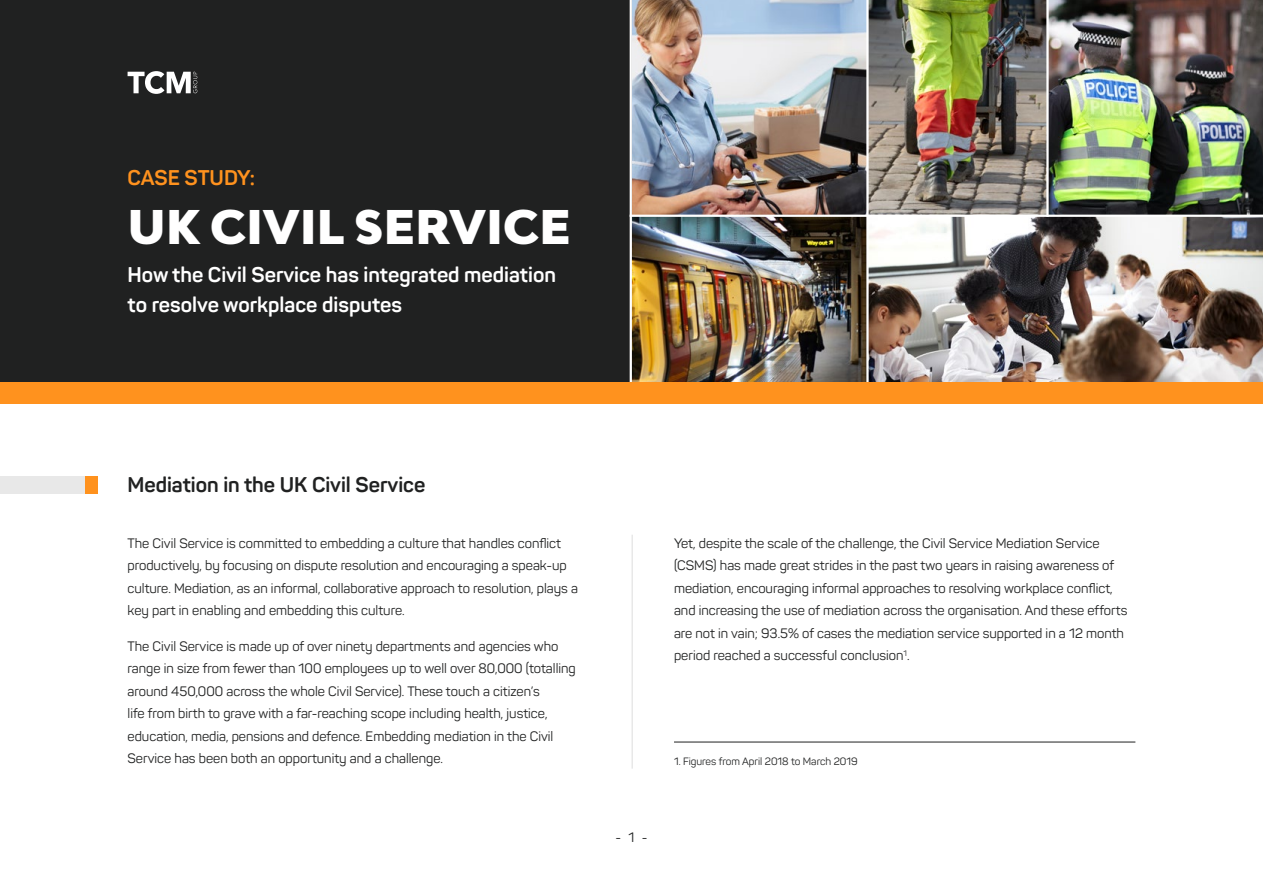
<style>
.page{position:relative;width:1263px;height:893px;background:#fff}
.page>*{position:absolute;margin:0;border:0;box-sizing:border-box;transform-origin:0 0}
.t1{font:900 46.05px "Bw Modelica";letter-spacing:.01em;color:#fff}
.t2{font:700 21px/30px "Panton";color:#fff}
.t3{font:700 21px "Panton";color:#202121}
.t4{font:700 21px "Panton";color:#ff921e}
.t5{font:13.5px/22.5px "Panton";color:#202121}
.t6{font:10.5px "Panton";color:#202121}
</style>
<div class="page">
<hr style="left:631px;top:535px;width:2px;height:234px;background:#e8e8e8">
<img style="left:632px;top:0;width:414px;height:215px">
<div style="left:0;top:0;width:631px;height:393px;background:#202121"></div>
<svg style="left:128px;top:71px;width:69px;height:23px"></svg>
<hr style="left:674px;top:742px;width:461px;height:1px;background:#202121">
<div style="left:0;top:476px;width:85px;height:17px;background:#e8e8e8"></div>
<img style="left:1049px;top:0;width:214px;height:215px">
<img style="left:632px;top:217px;width:631px;height:166px">
<hr style="left:630px;top:0;width:2px;height:393px;background:#fff">
<hr style="left:866px;top:0;width:3px;height:393px;background:#fff">
<div style="left:0;top:383px;width:1263px;height:21px;background:#ff921e"></div>
<div style="left:85px;top:476px;width:13px;height:17px;background:#ff921e"></div>
<h2 class="t4" style="left:128px;top:164px;width:129px">CASE STUDY:</h2>
<h1 class="t1" style="left:128px;top:197px;width:444px">UK CIVIL SERVICE</h1>
<h2 class="t2" style="left:128px;top:259px;width:430px">How the Civil Service has integrated mediation to resolve workplace disputes</h2>
<h2 class="t3" style="left:128px;top:472px;width:299px">Mediation in the UK Civil Service</h2>
<p class="t5" style="left:128px;top:532px;width:452px">The Civil Service is committed to embedding a culture that handles conflict productively, by focusing on dispute resolution and encouraging a speak-up culture. Mediation, as an informal, collaborative approach to resolution, plays a key part in enabling and embedding this culture.</p>
<p class="t5" style="left:128px;top:634px;width:450px">The Civil Service is made up of over ninety departments and agencies who range in size from fewer than 100 employees up to well over 80,000 (totalling around 450,000 across the whole Civil Service). These touch a citizen’s<br>life from birth to grave with a far-reaching scope including health, justice, education, media, pensions and defence. Embedding mediation in the Civil Service has been both an opportunity and a challenge.</p>
<p class="t5" style="left:674px;top:532px;width:455px">Yet, despite the scale of the challenge, the Civil Service Mediation Service (CSMS) has made great strides in the past two years in raising awareness of mediation, encouraging informal approaches to resolving workplace conflict, and increasing the use of mediation across the organisation. And these efforts are not in vain; 93.5% of cases the mediation service supported in a 12 month period reached a successful conclusion<sup>1</sup>.</p>
<p class="t5" style="left:615px;top:826px;width:34px">- 1 -</p>
<p class="t6" style="left:674px;top:754px;width:185px">1. Figures from April 2018 to March 2019</p>
</div>
